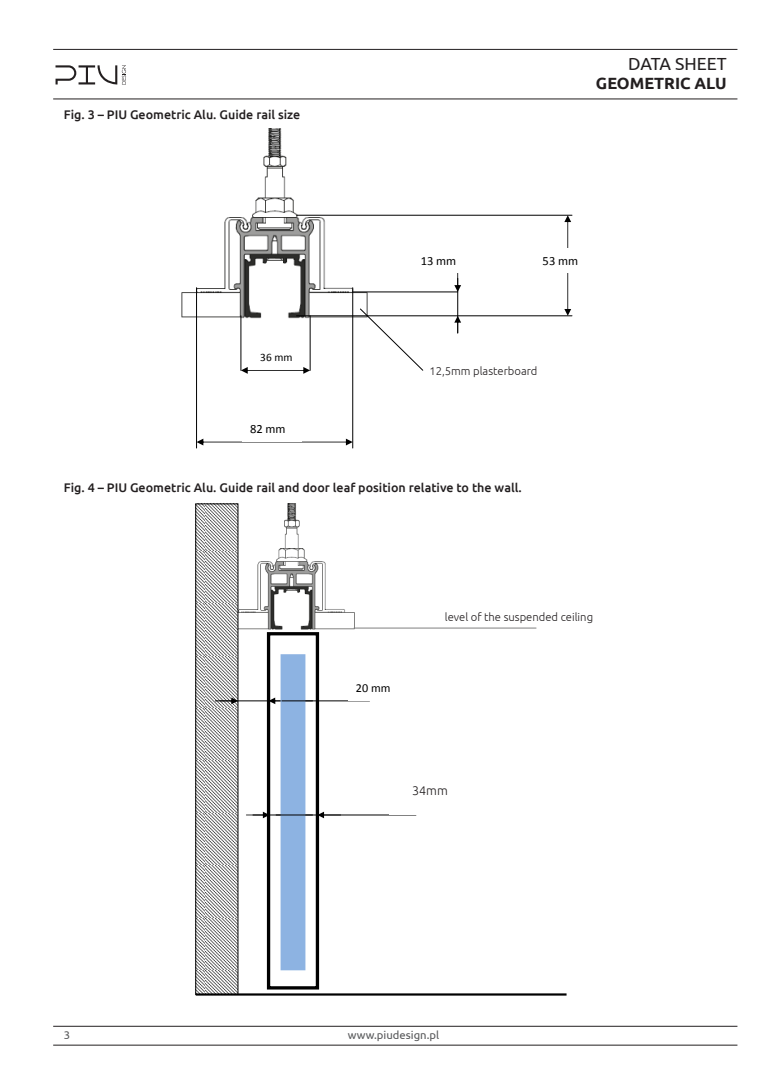
<style>
.page{position:relative;width:780px;height:1088px;background:#fff}
.page>*{position:absolute;margin:0;border:0;box-sizing:border-box;transform-origin:0 0}
.t1{font:17.5px "Ubuntu";color:#231f20}
.t2{font:700 16.25px "Ubuntu";color:#231f20}
.t3{font:500 12.5px "Ubuntu";color:#231f20}
.t4{font:12.5px "Calibri";color:#000}
.t5{font:300 12.5px "Ubuntu";color:#231f20}
.t6{font:12.12px "Calibri";color:#000}
.t7{font:11.38px "Calibri";color:#000}
.t8{font:300 11.25px "Ubuntu";color:#231f20}
.t9{font:11.25px "Ubuntu";color:#57585a}
</style>
<div class="page">
<hr style="left:53px;top:1026px;width:684px;height:1px;background:#231f20">
<hr style="left:53px;top:1045px;width:684px;height:1px;background:#231f20">
<svg style="left:55px;top:65px;width:71px;height:20px"></svg>
<hr style="left:53px;top:99px;width:684px;height:1px;background:#231f20">
<hr style="left:53px;top:49px;width:684px;height:1px;background:#231f20">
<img style="left:181px;top:129px;width:189px;height:194px">
<hr style="left:296px;top:215px;width:276px;height:1px;background:#000">
<hr style="left:296px;top:315px;width:276px;height:1px;background:#000">
<svg style="left:564px;top:215px;width:7px;height:101px"></svg>
<hr style="left:240px;top:316px;width:1px;height:54px;background:#000">
<hr style="left:310px;top:316px;width:1px;height:54px;background:#000">
<hr style="left:196px;top:288px;width:1px;height:160px;background:#000">
<hr style="left:352px;top:288px;width:1px;height:160px;background:#000">
<svg style="left:241px;top:367px;width:69px;height:7px"></svg>
<svg style="left:196px;top:439px;width:157px;height:6px"></svg>
<hr style="left:353px;top:291px;width:104px;height:1px;background:#000">
<hr style="left:457px;top:278px;width:1px;height:55px;background:#000">
<svg style="left:454px;top:273px;width:7px;height:19px"></svg>
<svg style="left:454px;top:316px;width:7px;height:17px"></svg>
<div style="left:534px;top:248px;width:60px;height:25px;background:#fff"></div>
<div style="left:242px;top:417px;width:59px;height:25px;background:#fff"></div>
<svg style="left:359px;top:308px;width:65px;height:63px"></svg>
<img style="left:238px;top:503px;width:120px;height:129px">
<svg style="left:197px;top:505px;width:39px;height:488px"></svg>
<div style="left:195px;top:503px;width:43px;height:492px;border:1px solid #000"></div>
<div style="left:267px;top:632px;width:52px;height:357px;border:3px solid #000"></div>
<hr style="left:196px;top:993px;width:370px;height:2px;background:#000">
<hr style="left:253px;top:814px;width:163px;height:1px;background:#000">
<svg style="left:246px;top:812px;width:23px;height:6px"></svg>
<svg style="left:317px;top:812px;width:24px;height:6px"></svg>
<hr style="left:215px;top:700px;width:154px;height:1px;background:#000">
<svg style="left:220px;top:697px;width:18px;height:7px"></svg>
<svg style="left:268px;top:697px;width:12px;height:7px"></svg>
<div style="left:348px;top:677px;width:68px;height:24px;background:#fff"></div>
<div style="left:388px;top:791px;width:58px;height:24px;background:#fff"></div>
<div style="left:282px;top:655px;width:22px;height:314px;background:#8db3e2"></div>
<div style="left:280px;top:654px;width:25px;height:316px;border:2px solid #8db3e2"></div>
<hr style="left:282px;top:700px;width:30px;height:1px;background:#000">
<hr style="left:276px;top:814px;width:36px;height:1px;background:#000">
<hr style="left:354px;top:628px;width:182px;height:1px;background:#7f7f7f">
<p class="t3" style="left:64px;top:106px;width:238px">Fig. 3 – PIU Geometric Alu. Guide rail size</p>
<h1 class="t1" style="left:628px;top:53px;width:100px">DATA SHEET</h1>
<h2 class="t2" style="left:596px;top:74px;width:132px">GEOMETRIC ALU</h2>
<p class="t7" style="left:260px;top:350px;width:34px">36 mm</p>
<p class="t4" style="left:250px;top:421px;width:37px">82 mm</p>
<p class="t4" style="left:420px;top:252px;width:37px">13 mm</p>
<p class="t4" style="left:542px;top:252px;width:37px">53 mm</p>
<p class="t4" style="left:427px;top:363px;width:101px">Płyta G-K 12,5 mm</p>
<p class="t8" style="left:429px;top:364px;width:110px">12,5mm plasterboard</p>
<p class="t3" style="left:64px;top:479px;width:459px">Fig. 4 – PIU Geometric Alu. Guide rail and door leaf position relative to the wall.</p>
<p class="t6" style="left:356px;top:681px;width:36px">20 mm</p>
<p class="t8" style="left:445px;top:610px;width:150px">level of the suspended ceiling</p>
<p class="t6" style="left:434px;top:611px;width:148px">Poziom sufitu podwieszanego</p>
<p class="t5" style="left:412px;top:783px;width:37px">34mm</p>
<p class="t4" style="left:397px;top:783px;width:37px">44 mm</p>
<p class="t9" style="left:64px;top:1028px;width:8px">3</p>
<p class="t9" style="left:348px;top:1028px;width:93px">www.piudesign.pl</p>
</div>
